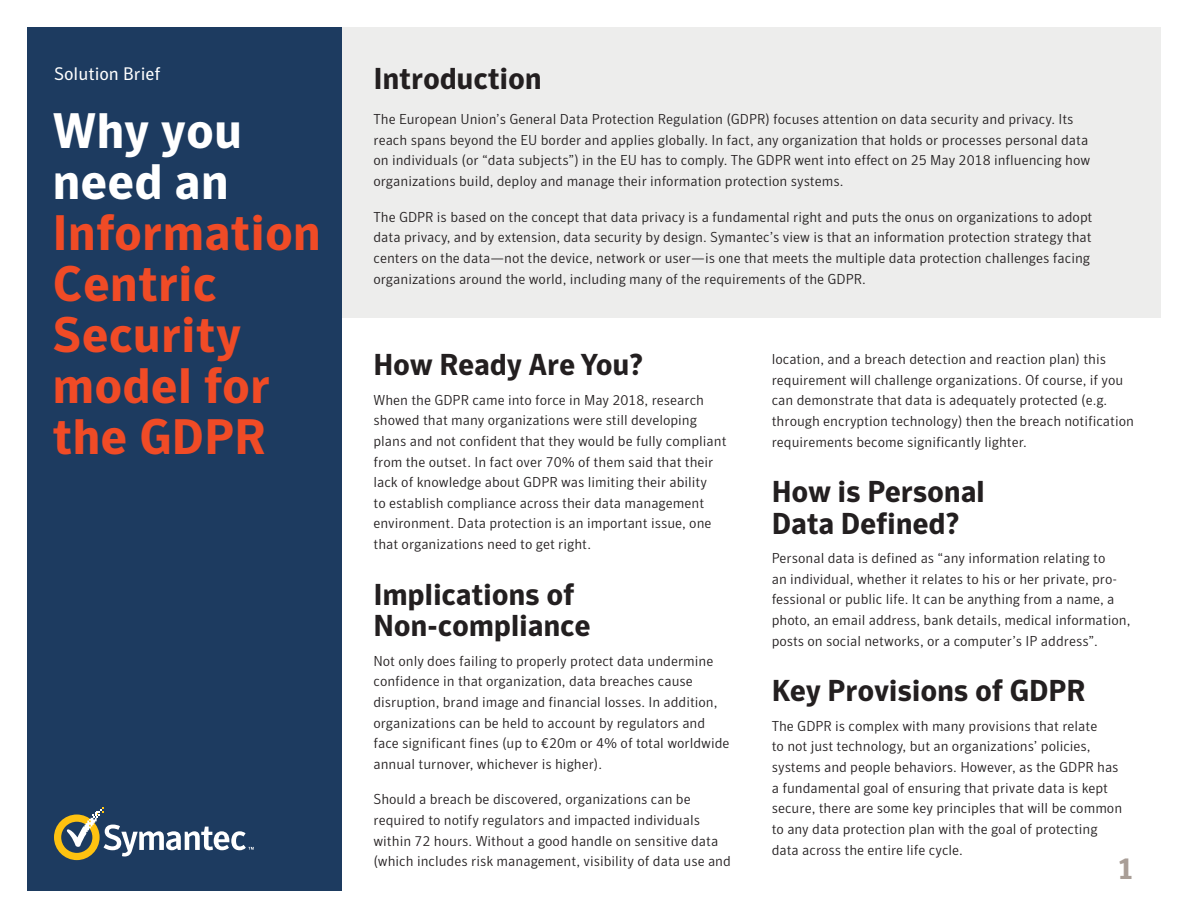
<style>
.page{position:relative;width:1188px;height:918px;background:#fff}
.page>*{position:absolute;margin:0;border:0;box-sizing:border-box;transform-origin:0 0}
.t1{font:700 49.5px/51px "Symantec Sans";color:#f04b26}
.t2{font:700 30px/31.5px "Symantec Sans";letter-spacing:-.01em;color:#231f20}
.Body_Copy{font:700 30px "Symantec Sans";color:#a99e97}
.t3{font:18px "Symantec Sans";color:#fff}
.Body_Copy-2{font:300 14.25px/20.7px "Symantec Sans";color:#231f20}
.s1{color:#fff}
</style>
<div class="page">
<div style="left:320px;top:27px;width:841px;height:290px;background:#ededec"></div>
<div style="left:27px;top:27px;width:315px;height:864px;background:#1d3b60"></div>
<svg style="left:54px;top:807px;width:200px;height:53px"></svg>
<p class="t3" style="left:54px;top:63px;width:108px">Solution Brief</p>
<p class="t2" style="left:374px;top:63px;width:170px">Introduction</p>
<p class="Body_Copy-2" style="left:374px;top:109px;width:718px">The European Union’s General Data Protection Regulation (GDPR) focuses attention on data security and privacy. Its reach spans beyond the EU border and applies globally. In fact, any organization that holds or processes personal data on individuals (or “data subjects”) in the EU has to comply. The GDPR went into effect on 25 May 2018 influencing how organizations build, deploy and manage their information protection systems.</p>
<p class="Body_Copy-2" style="left:374px;top:206px;width:721px">The GDPR is based on the concept that data privacy is a fundamental right and puts the onus on organizations to adopt data privacy, and by extension, data security by design. Symantec’s view is that an information protection strategy that centers on the data—not the device, network or user—is one that meets the multiple data protection challenges facing organizations around the world, including many of the requirements of the GDPR.</p>
<p class="t1" style="left:52px;top:105px;width:270px"><span class="s1">Why you need an<br></span>Information<br>Centric<br>Security model for the GDPR</p>
<p class="Body_Copy-2" style="left:772px;top:349px;width:364px">location, and a breach detection and reaction plan) this requirement will challenge organizations. Of course, if you can demonstrate that data is adequately protected (e.g. through encryption technology) then the breach notification requirements become significantly lighter.</p>
<p class="t2" style="left:772px;top:476px;width:215px">How is Personal<br>Data Defined?</p>
<p class="Body_Copy-2" style="left:772px;top:548px;width:360px">Personal data is defined as “any information relating to<br>an individual, whether it relates to his or her private, pro&shy;fessional or public life. It can be anything from a name, a photo, an email address, bank details, medical information, posts on social networks, or a computer’s IP address”.</p>
<p class="t2" style="left:772px;top:675px;width:315px">Key Provisions of GDPR</p>
<p class="Body_Copy-2" style="left:772px;top:715px;width:352px">The GDPR is complex with many provisions that relate<br>to not just technology, but an organizations’ policies, systems and people behaviors. However, as the GDPR has a fundamental goal of ensuring that private data is kept secure, there are some key principles that will be common to any data protection plan with the goal of protecting data across the entire life cycle.</p>
<p class="t2" style="left:374px;top:349px;width:271px">How Ready Are You?</p>
<p class="Body_Copy-2" style="left:374px;top:389px;width:355px">When the GDPR came into force in May 2018, research showed that many organizations were still developing plans and not confident that they would be fully compliant from the outset. In fact over 70% of them said that their lack of knowledge about GDPR was limiting their ability<br>to establish compliance across their data management environment. Data protection is an important issue, one that organizations need to get right.</p>
<p class="t2" style="left:374px;top:579px;width:219px">Implications of<br>Non-compliance</p>
<p class="Body_Copy-2" style="left:374px;top:650px;width:358px">Not only does failing to properly protect data undermine confidence in that organization, data breaches cause disruption, brand image and financial losses. In addition, organizations can be held to account by regulators and face significant fines (up to €20m or 4% of total worldwide annual turnover, whichever is higher).</p>
<p class="Body_Copy-2" style="left:374px;top:789px;width:359px">Should a breach be discovered, organizations can be required to notify regulators and impacted individuals within 72 hours. Without a good handle on sensitive data (which includes risk management, visibility of data use and</p>
<p class="Body_Copy" style="left:1117px;top:851px;width:18px">1</p>
</div>
